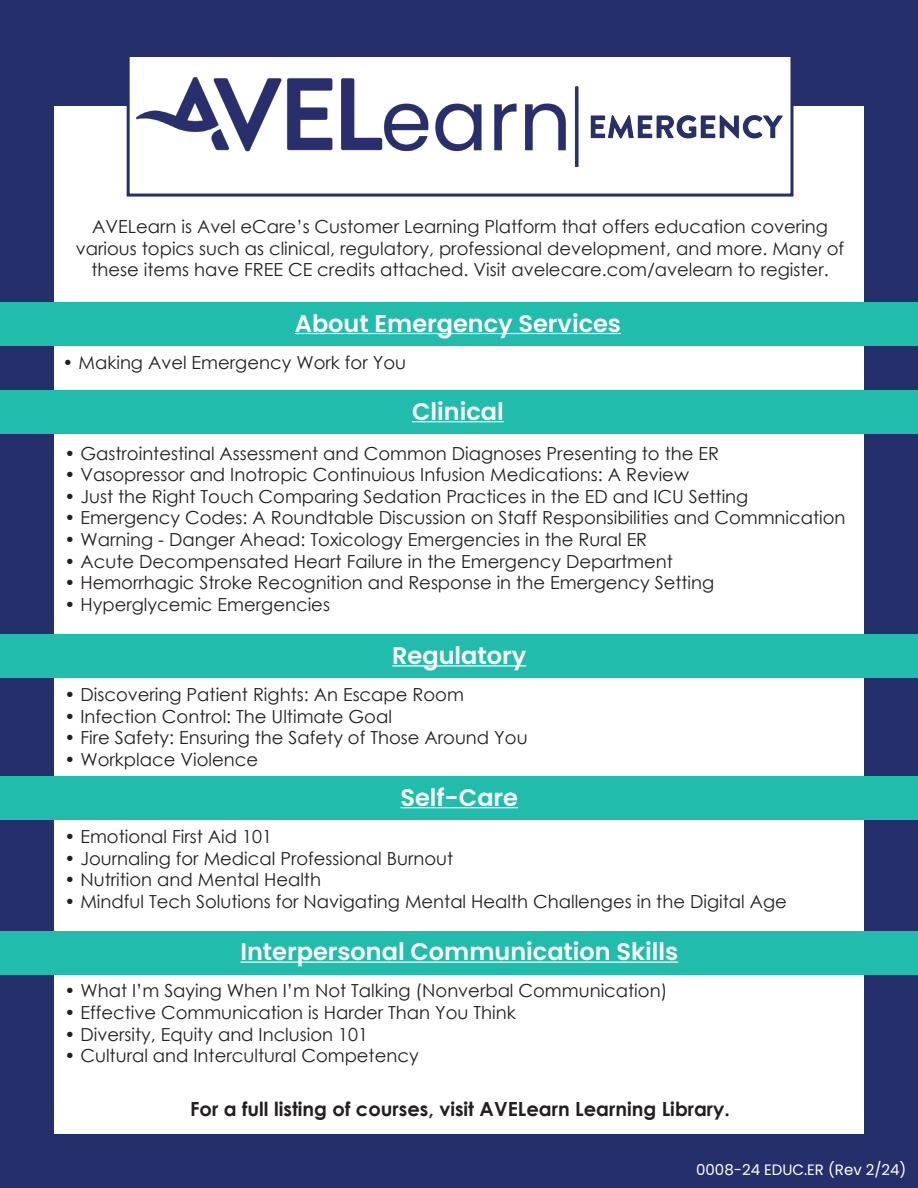
<style>
.page{position:relative;width:918px;height:1188px;background:#252f6c}
.page>*{position:absolute;margin:0;border:0;box-sizing:border-box;transform-origin:0 0}
.t1{font:600 24px "Poppins";color:#fff}
.t2{font:700 19.5px "Century Gothic";color:#231f20}
.t3{font:18px/21.6px "Century Gothic";color:#231f20;text-align:center}
.t4{font:15px "Poppins";color:#fff}
</style>
<div class="page">
<div style="left:54px;top:106px;width:810px;height:1027px;background:#fff"></div>
<div style="left:127px;top:54px;width:666px;height:143px;background:#fff;border:3px solid #252f6c"></div>
<img style="left:137px;top:78px;width:434px;height:119px">
<img style="left:567px;top:85px;width:216px;height:82px">
<div style="left:0;top:302px;width:917px;height:44px;background:#22bcac"></div>
<hr style="left:295px;top:333px;width:326px;height:1px;background:#fff">
<div style="left:0;top:390px;width:917px;height:44px;background:#22bcac"></div>
<hr style="left:412px;top:421px;width:92px;height:1px;background:#fff">
<div style="left:0;top:634px;width:918px;height:44px;background:#22bcac"></div>
<hr style="left:392px;top:665px;width:134px;height:2px;background:#fff">
<div style="left:0;top:776px;width:918px;height:44px;background:#22bcac"></div>
<hr style="left:401px;top:807px;width:117px;height:1px;background:#fff">
<div style="left:0;top:931px;width:918px;height:43px;background:#22bcac"></div>
<hr style="left:240px;top:961px;width:438px;height:2px;background:#fff">
<p class="t3" style="left:76px;top:216px;width:770px">AVELearn is Avel eCare’s Customer Learning Platform that offers education covering various topics such as clinical, regulatory, professional development, and more. Many of these items have FREE CE credits attached. Visit avelecare.com/avelearn to register.</p>
<p class="t1" style="left:295px;top:309px;width:328px">About Emergency Services</p>
<p class="t3" style="left:63px;top:351px;width:345px">• Making Avel Emergency Work for You</p>
<p class="t1" style="left:412px;top:398px;width:93px">Clinical</p>
<p class="t3" style="left:65px;top:442px;width:656px">• Gastrointestinal Assessment and Common Diagnoses Presenting to the ER</p>
<p class="t3" style="left:65px;top:464px;width:626px">• Vasopressor and Inotropic Continuious Infusion Medications: A Review</p>
<p class="t3" style="left:65px;top:485px;width:685px">• Just the Right Touch Comparing Sedation Practices in the ED and ICU Setting</p>
<p class="t3" style="left:65px;top:507px;width:783px">• Emergency Codes: A Roundtable Discussion on Staff Responsibilities and Commnication</p>
<p class="t3" style="left:65px;top:528px;width:584px">• Warning - Danger Ahead: Toxicology Emergencies in the Rural ER</p>
<p class="t3" style="left:65px;top:550px;width:610px">• Acute Decompensated Heart Failure in the Emergency Department</p>
<p class="t3" style="left:65px;top:572px;width:651px">• Hemorrhagic Stroke Recognition and Response in the Emergency Setting</p>
<p class="t3" style="left:65px;top:593px;width:267px">• Hyperglycemic Emergencies</p>
<p class="t1" style="left:392px;top:642px;width:136px">Regulatory</p>
<p class="t3" style="left:65px;top:684px;width:401px">• Discovering Patient Rights: An Escape Room</p>
<p class="t3" style="left:65px;top:705px;width:329px">• Infection Control: The Ultimate Goal</p>
<p class="t3" style="left:65px;top:727px;width:465px">• Fire Safety: Ensuring the Safety of Those Around You</p>
<p class="t3" style="left:65px;top:748px;width:195px">• Workplace Violence</p>
<p class="t1" style="left:401px;top:784px;width:119px">Self-Care</p>
<p class="t3" style="left:65px;top:825px;width:209px">• Emotional First Aid 101</p>
<p class="t3" style="left:65px;top:847px;width:390px">• Journaling for Medical Professional Burnout</p>
<p class="t3" style="left:65px;top:869px;width:258px">• Nutrition and Mental Health</p>
<p class="t3" style="left:65px;top:890px;width:724px">• Mindful Tech Solutions for Navigating Mental Health Challenges in the Digital Age</p>
<p class="t1" style="left:240px;top:938px;width:439px">Interpersonal Communication Skills</p>
<p class="t3" style="left:65px;top:980px;width:604px">• What I’m Saying When I’m Not Talking (Nonverbal Communication)</p>
<p class="t3" style="left:65px;top:1001px;width:453px">• Effective Communication is Harder Than You Think</p>
<p class="t3" style="left:65px;top:1023px;width:305px">• Diversity, Equity and Inclusion 101</p>
<p class="t3" style="left:65px;top:1045px;width:356px">• Cultural and Intercultural Competency</p>
<p class="t2" style="left:190px;top:1094px;width:541px">For a full listing of courses, visit AVELearn Learning Library.</p>
<p class="t4" style="left:696px;top:1161px;width:212px">0008-24 EDUC.ER (Rev 2/24)</p>
</div>
